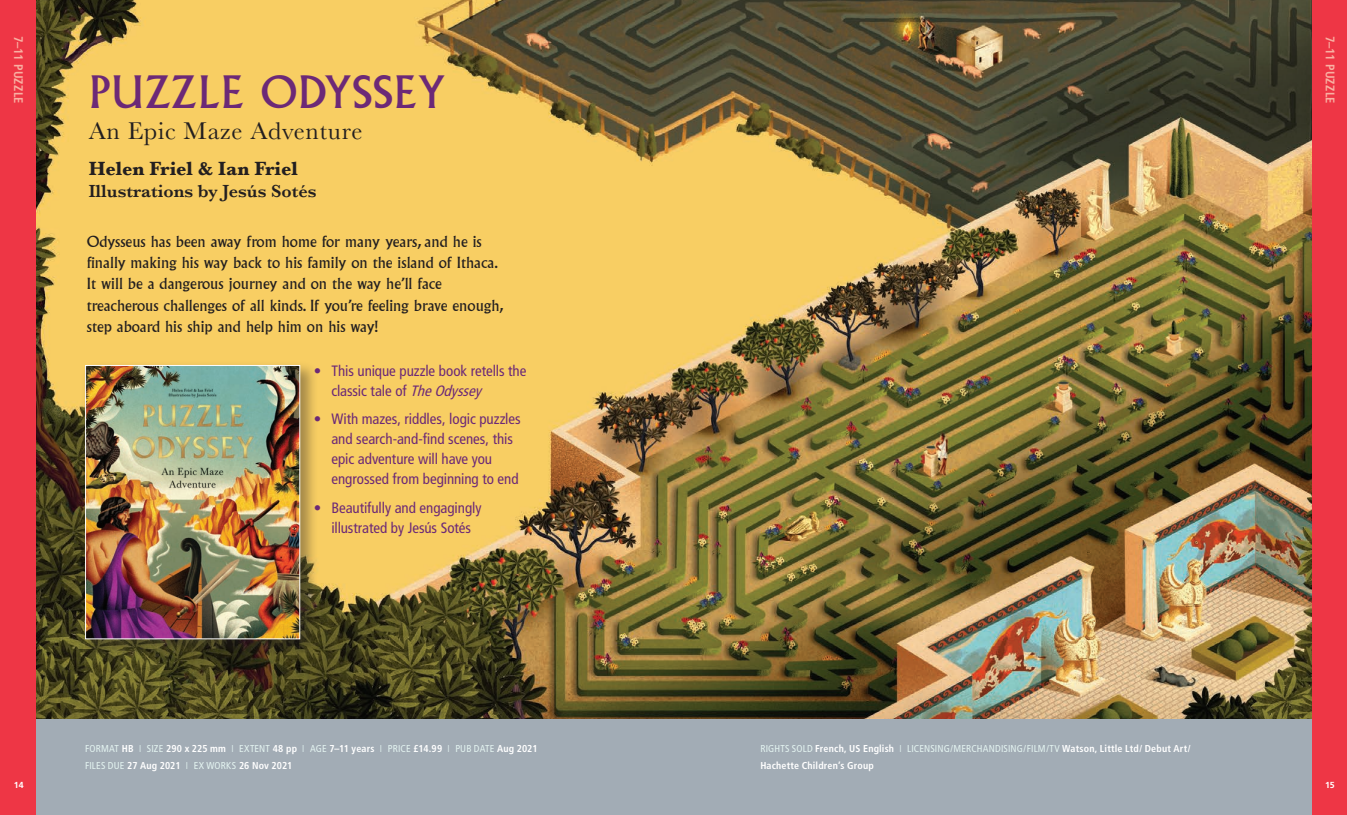
<style>
.page{position:relative;width:1347px;height:815px;background:#fff}
.page>*{position:absolute;margin:0;border:0;box-sizing:border-box;transform-origin:0 0}
.t1{font:43.5px "Albertus";letter-spacing:.03em;color:#6c2977}
.t2{font:25.12px "Baskerville";letter-spacing:.03em;color:#231f20}
.t3{font:700 19.88px "Baskerville";color:#231f20}
.t4{font:600 18.25px "Baskerville";color:#231f20}
.t5{font:15px/21.2px "Albertus";color:#231f20}
.bulleted_info{font:condensed 15px/20px "Frutiger";letter-spacing:-.005em;color:#6c2977}
.BODY_TEXT{font:700 condensed 12.5px "Frutiger";letter-spacing:.015em;color:#f9b0a2}
.RIGHTS_INFO{font:700 condensed 10px/17.5px "Frutiger";letter-spacing:.015em;color:#fff}
.t6{font:700 8.75px "Frutiger";color:#fff}
.s1{font-style:italic}
.s2{font-weight:400;color:#e3f3f0}
.s3{font-weight:300;font-stretch:normal;color:#e3f3f0}
</style>
<div class="page">
<img style="left:36px;top:0;width:1275px;height:720px">
<div style="left:0;top:720px;width:1346px;height:95px;background:#a2acb5"></div>
<div style="left:1311px;top:0;width:35px;height:815px;background:#ee3645"></div>
<div style="left:0;top:0;width:36px;height:815px;background:#ee3645"></div>
<div style="left:81px;top:361px;width:237px;height:296px;background:#231f20;opacity:.4"></div>
<img style="left:87px;top:367px;width:211px;height:270px">
<div style="left:85px;top:365px;width:215px;height:274px;border:1px solid #fff"></div>
<p class="BODY_TEXT" style="left:26px;top:36px;width:69px;rotate:90deg">7–11 PUZZLE</p>
<p class="BODY_TEXT" style="left:1337px;top:36px;width:69px;rotate:90deg">7–11 PUZZLE</p>
<p class="t1" style="left:89px;top:67px;width:357px">PUZZLE ODYSSEY</p>
<p class="t2" style="left:89px;top:115px;width:275px">An Epic Maze Adventure</p>
<p class="t3" style="left:89px;top:154px;width:211px">Helen Friel &amp; Ian Friel</p>
<p class="t4" style="left:89px;top:178px;width:229px">Illustrations by Jesús Sotés</p>
<p class="t5" style="left:87px;top:231px;width:418px">Odysseus has been away from home for many years, and he is finally making his way back to his family on the island of Ithaca.<br>It will be a dangerous journey and on the way he’ll face treacherous challenges of all kinds. If you’re feeling brave enough, step aboard his ship and help him on his way!</p>
<p class="bulleted_info" style="left:331px;top:361px;width:196px;text-indent:-18px">• This unique puzzle book retells the classic tale of <span class="s1">TheOdyssey</span></p>
<p class="bulleted_info" style="left:331px;top:409px;width:191px;text-indent:-18px">• With mazes, riddles, logic puzzles and search-and-find scenes, this epic adventure will have you engrossed from beginning to end</p>
<p class="bulleted_info" style="left:314px;top:497px;width:169px;text-align:center">• Beautifully and engagingly illustrated by Jesús Sotés</p>
<p class="t6" style="left:14px;top:780px;width:11px">14</p>
<p class="RIGHTS_INFO" style="left:85px;top:740px;width:454px"><span class="s2">FORMAT</span> HB <span class="s3">I</span> <span class="s2">SIZE</span> 290 x 225 mm <span class="s3">I</span> <span class="s2">EXTENT</span> 48 pp <span class="s3">I</span> <span class="s2">AGE</span> 7–11 years <span class="s3">I</span> <span class="s2">PRICE</span> £14.99 <span class="s3">I</span> <span class="s2">PUB DATE</span> Aug 2021</p>
<p class="RIGHTS_INFO" style="left:85px;top:757px;width:209px"><span class="s2">FILES DUE</span> 27 Aug 2021 <span class="s3">I</span> <span class="s2">EX WORKS</span> 26 Nov 2021</p>
<p class="RIGHTS_INFO" style="left:760px;top:740px;width:432px"><span class="s2">RIGHTS SOLD</span> French, US English <span class="s3">I</span> <span class="s2">LICENSING/MERCHANDISING/FILM/TV</span> Watson, Little Ltd/ Debut Art/<br>Hachette Children’s Group</p>
<p class="t6" style="left:1325px;top:780px;width:11px">15</p>
</div>
